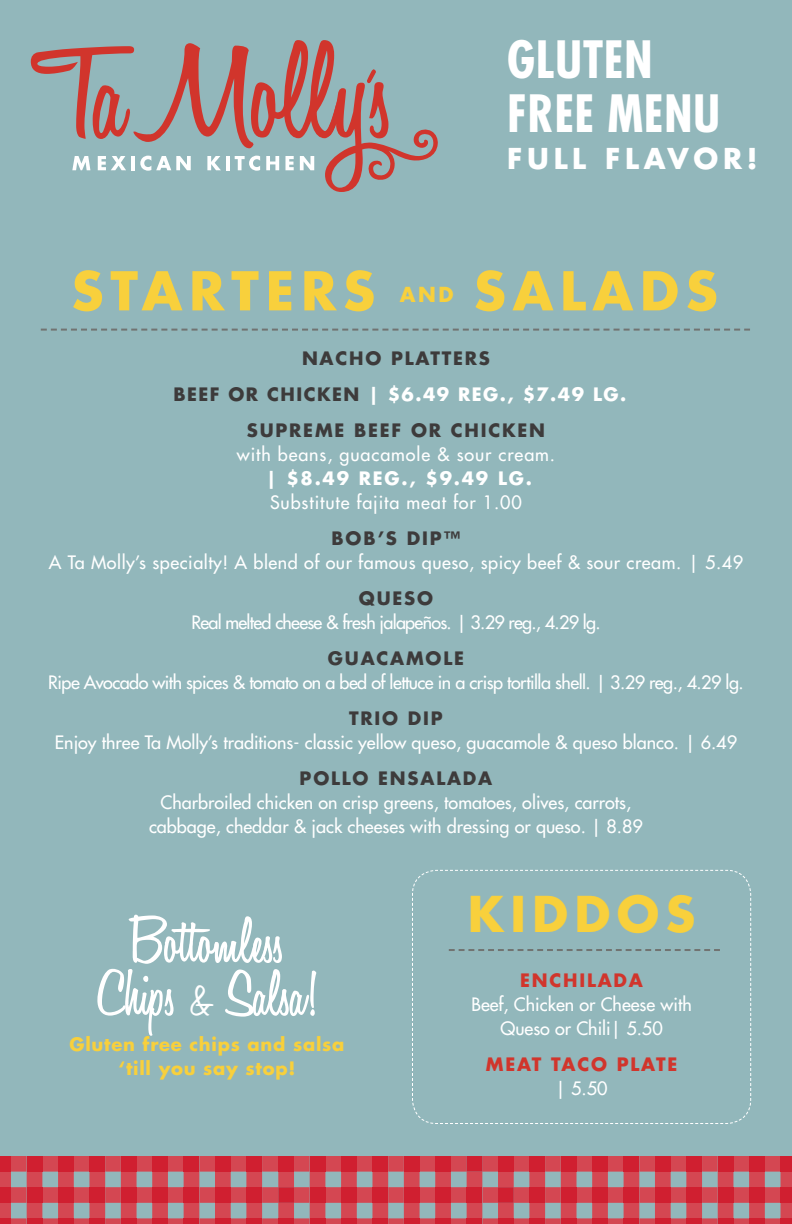
<style>
.page{position:relative;width:792px;height:1224px;background:#fff}
.page>*{position:absolute;margin:0;border:0;box-sizing:border-box;transform-origin:0 0}
.t1{font:600 67.2px "Honey Script";color:#fff}
.t2{font:700 52px "Futura";letter-spacing:.13em;color:#f8d03c}
.t3{font:700 condensed 50px "Futura";letter-spacing:.01em;color:#fff}
.t4{font:700 48px "Futura";letter-spacing:.13em;color:#f8d03c}
.t5{font:700 28px "Futura";letter-spacing:.17em;color:#fff}
.t6{font:700 20.2px "Futura";color:#f8d03c}
.t7{font:18px/24px "Futura";color:#fff;text-align:center}
.t8{font:18px "Futura";letter-spacing:-.03em;color:#fff}
.t9{font:18px/24px "Futura";letter-spacing:.03em;color:#fff;text-align:center}
.t10{font:18px "Futura";letter-spacing:.05em;color:#fff}
.t11{font:700 18px "Futura";letter-spacing:.1em;color:#3d3b3b}
.t12{font:700 18px "Futura";letter-spacing:.08em;color:#fff}
.t13{font:18px "Futura";letter-spacing:-.04em;color:#fff}
.t14{font:700 18px/24px "Futura";letter-spacing:.04em;color:#f8d03c;text-align:center}
.t15{font:700 18px "Futura";letter-spacing:.1em;color:#d1352c}
.s1{color:#3d3b3b}
.s2{font-weight:700;color:#3d3b3b}
.s3{font-size:44.4px}
</style>
<div class="page">
<div style="left:0;top:0;width:792px;height:1156px;background:#92b7bb"></div>
<svg style="left:0;top:1156px;width:792px;height:68px;background:#c15d68"></svg>
<div style="left:781px;top:1156px;width:11px;height:16px;background:#d01f30"></div>
<div style="left:749px;top:1156px;width:16px;height:16px;background:#d01f30"></div>
<div style="left:718px;top:1156px;width:15px;height:16px;background:#d01f30"></div>
<div style="left:686px;top:1156px;width:16px;height:16px;background:#d01f30"></div>
<div style="left:655px;top:1156px;width:16px;height:16px;background:#d01f30"></div>
<div style="left:624px;top:1156px;width:15px;height:16px;background:#d01f30"></div>
<div style="left:592px;top:1156px;width:16px;height:16px;background:#d01f30"></div>
<div style="left:561px;top:1156px;width:16px;height:16px;background:#d01f30"></div>
<div style="left:529px;top:1156px;width:16px;height:16px;background:#d01f30"></div>
<div style="left:498px;top:1156px;width:16px;height:16px;background:#d01f30"></div>
<div style="left:467px;top:1156px;width:15px;height:16px;background:#d01f30"></div>
<div style="left:435px;top:1156px;width:16px;height:16px;background:#d01f30"></div>
<div style="left:404px;top:1156px;width:16px;height:16px;background:#d01f30"></div>
<div style="left:372px;top:1156px;width:16px;height:16px;background:#d01f30"></div>
<div style="left:341px;top:1156px;width:16px;height:16px;background:#d01f30"></div>
<div style="left:310px;top:1156px;width:15px;height:16px;background:#d01f30"></div>
<div style="left:278px;top:1156px;width:16px;height:16px;background:#d01f30"></div>
<div style="left:246px;top:1156px;width:16px;height:16px;background:#d01f30"></div>
<div style="left:215px;top:1156px;width:16px;height:16px;background:#d01f30"></div>
<div style="left:184px;top:1156px;width:15px;height:16px;background:#d01f30"></div>
<div style="left:152px;top:1156px;width:16px;height:16px;background:#d01f30"></div>
<div style="left:121px;top:1156px;width:16px;height:16px;background:#d01f30"></div>
<div style="left:89px;top:1156px;width:16px;height:16px;background:#d01f30"></div>
<div style="left:58px;top:1156px;width:16px;height:16px;background:#d01f30"></div>
<div style="left:27px;top:1156px;width:15px;height:16px;background:#d01f30"></div>
<div style="left:0;top:1156px;width:11px;height:16px;background:#d01f30"></div>
<svg style="left:41px;top:329px;width:709px;height:2px"></svg>
<svg style="left:31px;top:40px;width:407px;height:152px;background:#a19d9f"></svg>
<div style="left:411px;top:869px;width:341px;height:255px;background:#92b7bb"></div>
<p class="t3" style="left:507px;top:28px;width:147px">GLUTEN</p>
<p class="t3" style="left:507px;top:82px;width:215px">FREE MENU</p>
<p class="t5" style="left:507px;top:140px;width:252px">FULL FLAVOR!</p>
<p class="t2" style="left:72px;top:256px;width:305px">STARTERS</p>
<p class="t6" style="left:400px;top:281px;width:55px">AND</p>
<p class="t2" style="left:474px;top:256px;width:245px">SALADS</p>
<p class="t11" style="left:302px;top:346px;width:189px">NACHO PLATTERS</p>
<p class="t12" style="left:173px;top:382px;width:454px"><span class="s1">BEEF OR CHICKEN</span> | $6.49 REG., $7.49 LG.</p>
<p class="t11" style="left:247px;top:418px;width:300px">SUPREME BEEF OR CHICKEN</p>
<p class="t10" style="left:237px;top:443px;width:320px">with beans, guacamole &amp; sour cream.</p>
<p class="t12" style="left:266px;top:466px;width:267px">| $8.49 REG., $9.49 LG.</p>
<p class="t10" style="left:270px;top:491px;width:253px">Substitute fajita meat for 1.00</p>
<p class="t9" style="left:49px;top:526px;width:696px"><span class="s2">BOB’S DIP™<br></span>A Ta Molly’s specialty! A blend of our famous queso, spicy beef &amp; sour cream. | 5.49</p>
<p class="t11" style="left:359px;top:586px;width:76px">QUESO</p>
<p class="t13" style="left:191px;top:611px;width:411px">Real melted cheese &amp; fresh jalapeños. | 3.29 reg., 4.29 lg.</p>
<p class="t11" style="left:328px;top:646px;width:138px">GUACAMOLE</p>
<p class="t8" style="left:48px;top:671px;width:697px">Ripe Avocado with spices &amp; tomato on a bed of lettuce in a crisp tortilla shell. | 3.29 reg., 4.29 lg.</p>
<p class="t11" style="left:349px;top:706px;width:95px">TRIO DIP</p>
<p class="t7" style="left:55px;top:730px;width:684px">Enjoy three Ta Molly’s traditions- classic yellow queso, guacamole &amp; queso blanco. | 6.49</p>
<p class="t7" style="left:149px;top:766px;width:495px"><span class="s2">POLLO ENSALADA<br></span>Charbroiled chicken on crisp greens, tomatoes, olives, carrots, cabbage, cheddar &amp; jack cheeses with dressing or queso. | 8.89</p>
<p class="t1" style="left:130px;top:900px;width:156px">Bottomless</p>
<p class="t1" style="left:97px;top:953px;width:221px">Chips <span class="s3">&amp;</span> Salsa!</p>
<p class="t14" style="left:70px;top:1032px;width:276px">Gluten free chips and salsa ‘till you say stop!</p>
<p class="t4" style="left:468px;top:883px;width:229px">KIDDOS</p>
<p class="t15" style="left:520px;top:968px;width:124px">ENCHILADA</p>
<p class="t7" style="left:471px;top:992px;width:222px">Beef, Chicken or Cheese with<br>Queso or Chili| 5.50</p>
<p class="t15" style="left:486px;top:1052px;width:193px">MEAT TACO PLATE</p>
<p class="t7" style="left:556px;top:1076px;width:53px">| 5.50</p>
</div>
